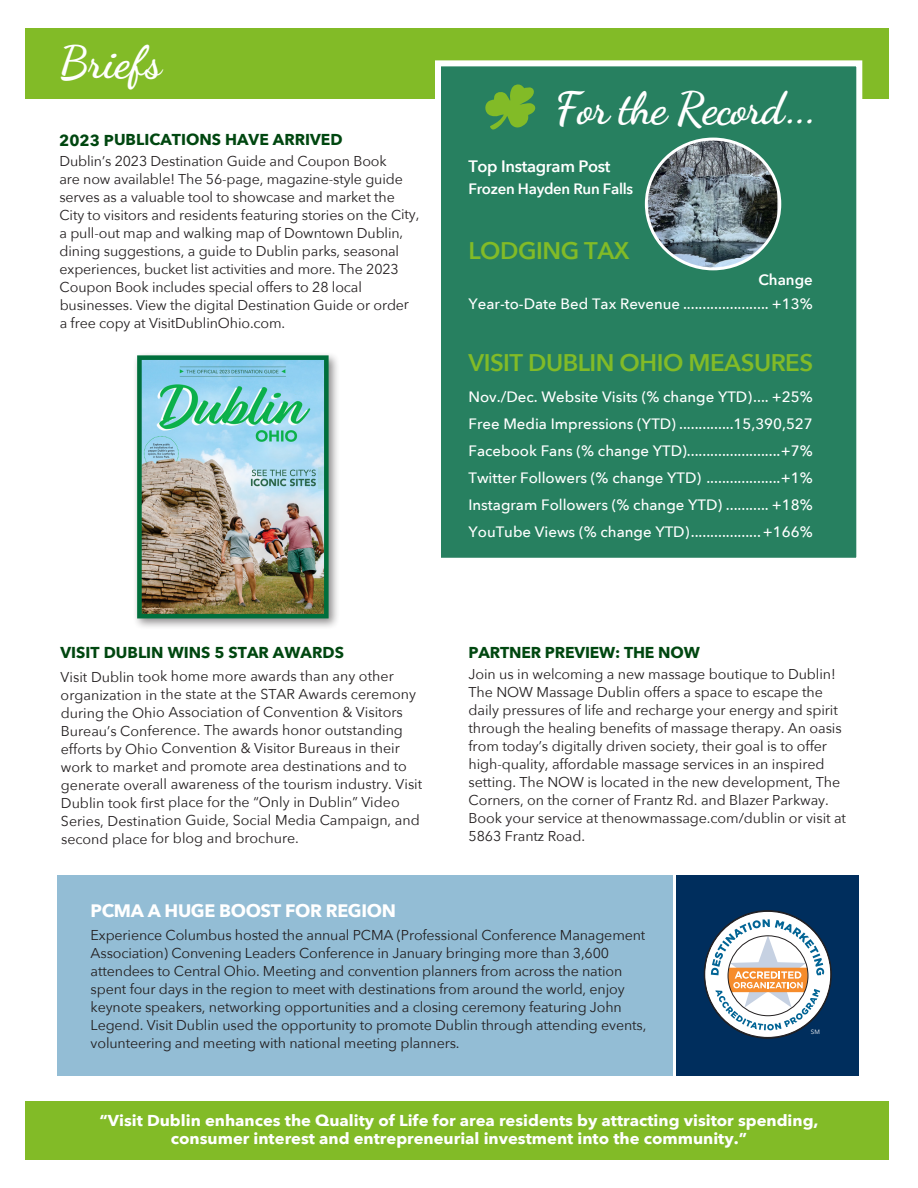
<style>
.page{position:relative;width:918px;height:1188px;background:#fff}
.page>*{position:absolute;margin:0;border:0;box-sizing:border-box;transform-origin:0 0}
.t1{font:700 45px "Dancing Script";letter-spacing:-.025em;color:#fff}
.t2{font:600 24px "Avenir Next";letter-spacing:-.02em;color:#82bb27}
.t3{font:700 18px "Avenir Next";letter-spacing:-.02em;color:#fff}
.t4{font:600 16.5px "Avenir Next";letter-spacing:-.02em;color:#fff}
.t5{font:700 15.75px/18.9px "Avenir Next";color:#fff;text-align:center;scale:1.05 1}
.t6{font:700 15.75px "Avenir Next";letter-spacing:-.005em;color:#004710}
.t7{font:500 15px "Avenir Next";color:#fff}
.t8{font:600 15px "Avenir Next";letter-spacing:-.02em;color:#fff}
.t9{font:14.25px/18px "Avenir Next";letter-spacing:-.01em;color:#231f20}
.t10{font:6.3px "Avenir Next";color:#fff}
</style>
<div class="page">
<div style="left:133px;top:351px;width:208px;height:280px;background:#231f20;opacity:.5"></div>
<img style="left:143px;top:361px;width:180px;height:251px">
<div style="left:137px;top:355px;width:192px;height:263px;border:5px solid #006f3c"></div>
<div style="left:676px;top:875px;width:183px;height:201px;background:#002e5d"></div>
<div style="left:58px;top:875px;width:615px;height:201px;background:#93bdd5"></div>
<div style="left:25px;top:28px;width:864px;height:71px;background:#82bb27"></div>
<svg style="left:704px;top:911px;width:127px;height:126px"></svg>
<div style="left:25px;top:1101px;width:864px;height:58px;background:#82bb27"></div>
<div style="left:435px;top:60px;width:427px;height:504px;background:#278060;border:6px solid #fff"></div>
<svg style="left:485px;top:84px;width:51px;height:46px"></svg>
<img style="left:646px;top:139px;width:131px;height:130px">
<div style="left:645px;top:138px;width:136px;height:132px;border:3px solid #fff;border-radius:50%"></div>
<p class="t1" style="left:59px;top:34px;width:104px">Briefs</p>
<p class="t6" style="left:59px;top:126px;width:285px">2023 PUBLICATIONS HAVE ARRIVED</p>
<p class="t9" style="left:59px;top:151px;width:362px">Dublin’s 2023 Destination Guide and Coupon Book<br>are now available! The 56-page, magazine-style guide serves as a valuable tool to showcase and market the City to visitors and residents featuring stories on the City, a pull-out map and walking map of Downtown Dublin, dining suggestions, a guide to Dublin parks, seasonal experiences, bucket list activities and more. The 2023<br>Coupon Book includes special offers to 28 local businesses. View the digital Destination Guide or order a free copy at VisitDublinOhio.com.</p>
<p class="t6" style="left:61px;top:639px;width:285px">VISIT DUBLIN WINS 5 STAR AWARDS</p>
<p class="t9" style="left:61px;top:667px;width:363px">Visit Dublin took home more awards than any other organization in the state at the STAR Awards ceremony during the Ohio Association of Convention &amp; Visitors Bureau’s Conference. The awards honor outstanding efforts by Ohio Convention &amp; Visitor Bureaus in their work to market and promote area destinations and to generate overall awareness of the tourism industry. Visit Dublin took first place for the “Only in Dublin” Video Series, Destination Guide, Social Media Campaign, and second place for blog and brochure.</p>
<p class="t1" style="left:555px;top:80px;width:263px">For the Record...</p>
<p class="t4" style="left:469px;top:152px;width:144px">Top Instagram Post</p>
<p class="t8" style="left:469px;top:176px;width:166px">Frozen Hayden Run Falls</p>
<p class="t2" style="left:469px;top:230px;width:163px">LODGING TAX</p>
<p class="t8" style="left:759px;top:267px;width:56px">Change</p>
<p class="t7" style="left:469px;top:291px;width:346px">Year-to-Date Bed Tax Revenue ...................... +13%</p>
<p class="t2" style="left:469px;top:342px;width:346px">VISIT DUBLIN OHIO MEASURES</p>
<p class="t7" style="left:469px;top:384px;width:346px">Nov./Dec. Website Visits (% change YTD).... +25%</p>
<p class="t7" style="left:469px;top:411px;width:346px">Free Media Impressions (YTD) ..............15,390,527</p>
<p class="t7" style="left:469px;top:438px;width:346px">Facebook Fans (% change YTD)........................+7%</p>
<p class="t7" style="left:469px;top:465px;width:346px">Twitter Followers (% change YTD) ...................+1%</p>
<p class="t7" style="left:469px;top:492px;width:346px">Instagram Followers (% change YTD) ........... +18%</p>
<p class="t7" style="left:469px;top:519px;width:346px">YouTube Views (% change YTD)..................+166%</p>
<p class="t6" style="left:469px;top:639px;width:233px">PARTNER PREVIEW: THE NOW</p>
<p class="t9" style="left:469px;top:664px;width:379px">Join us in welcoming a new massage boutique to Dublin!<br>The NOW Massage Dublin offers a space to escape the daily pressures of life and recharge your energy and spirit through the healing benefits of massage therapy. An oasis from today’s digitally driven society, their goal is to offer high-quality, affordable massage services in an inspired setting. The NOW is located in the new development, The Corners, on the corner of Frantz Rd. and Blazer Parkway.<br>Book your service at thenowmassage.com/dublin or visit at 5863 Frantz Road.</p>
<p class="t3" style="left:91px;top:895px;width:307px">PCMA A HUGE BOOST FOR REGION</p>
<p class="t9" style="left:91px;top:926px;width:557px">Experience Columbus hosted the annual PCMA (Professional Conference Management Association) Convening Leaders Conference in January bringing more than 3,600 attendees to Central Ohio. Meeting and convention planners from across the nation spent four days in the region to meet with destinations from around the world, enjoy keynote speakers, networking opportunities and a closing ceremony featuring John Legend. Visit Dublin used the opportunity to promote Dublin through attending events, volunteering and meeting with national meeting planners.</p>
<p class="t10" style="left:811px;top:1026px;width:11px">SM</p>
<p class="t5" style="left:99px;top:1110px;width:686px">“Visit Dublin enhances the Quality of Life for area residents by attracting visitor spending, consumer interest and entrepreneurial investment into the community.”</p>
</div>
